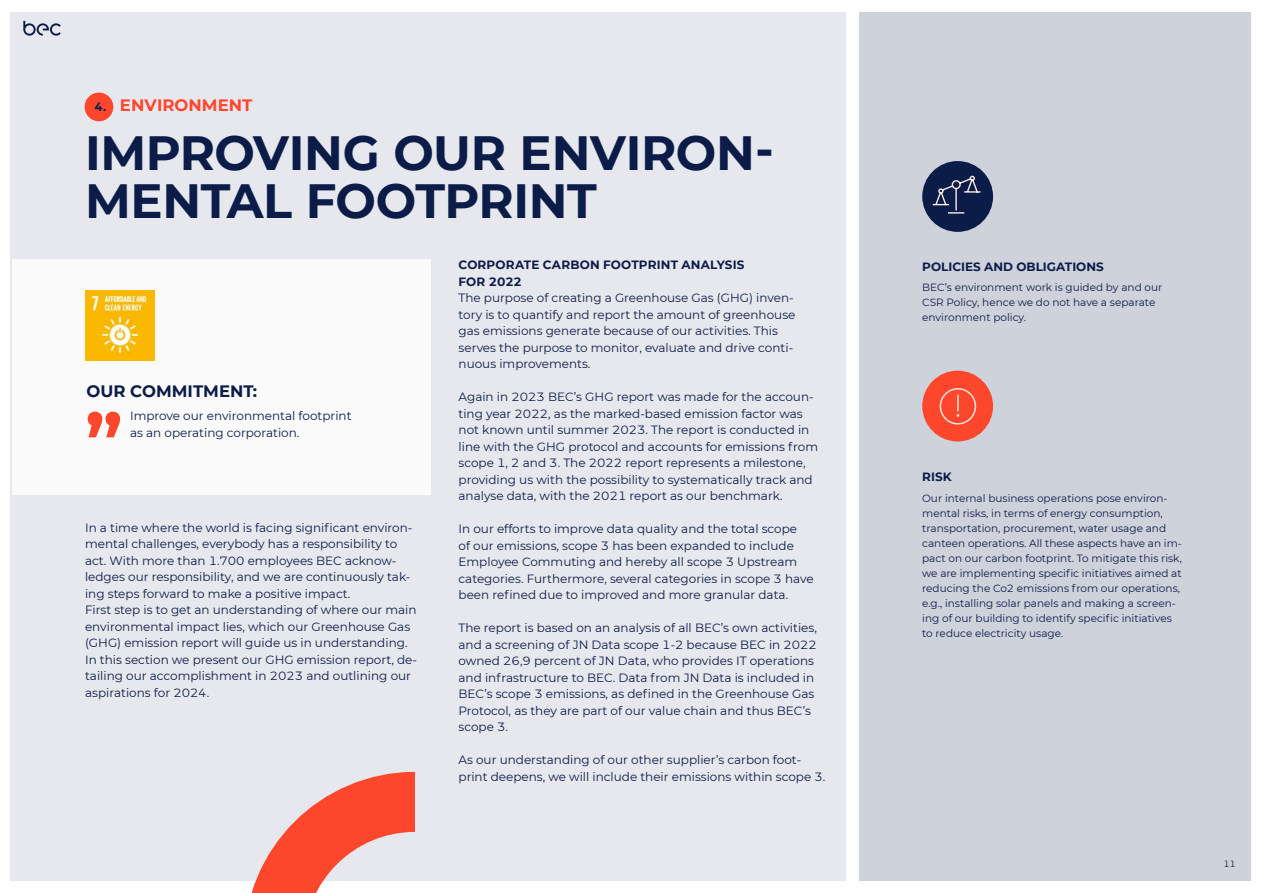
<style>
.page{position:relative;width:1263px;height:893px;background:#fff}
.page>*{position:absolute;margin:0;border:0;box-sizing:border-box;transform-origin:0 0}
.t1{font:700 75.6px "BEC Montserrat";color:#fd472c}
.t2{font:700 48px/48.3px "BEC Montserrat";letter-spacing:-.01em;color:#0c1c49}
.t3{font:700 16.5px "BEC Montserrat";color:#0c1c49}
.t4{font:700 16.5px "BEC Montserrat";color:#fd472c}
.t5{font:12px/16.5px "BEC Montserrat";color:#0c1c49}
.t6{font:700 12px/16.5px "BEC Montserrat";color:#0c1c49}
.t7{font:10.5px/15px "BEC Montserrat";color:#0c1c49}
.t8{font:9px "BEC Montserrat";color:#0c1c49}
.s1{font-size:12px;color:#0c1c49}
</style>
<div class="page">
<div style="left:859px;top:12px;width:392px;height:869px;background:#ced2db"></div>
<div style="left:11px;top:12px;width:835px;height:868px;background:#e7e8ed"></div>
<svg style="left:244px;top:772px;width:170px;height:121px"></svg>
<div style="left:12px;top:259px;width:419px;height:236px;background:#fff"></div>
<div style="left:922px;top:371px;width:71px;height:70px;background:#fd472c;border-radius:50%"></div>
<svg style="left:939px;top:388px;width:38px;height:37px"></svg>
<div style="left:922px;top:161px;width:71px;height:71px;background:#0c1c49;border-radius:50%"></div>
<svg style="left:932px;top:175px;width:49px;height:39px"></svg>
<img style="left:85px;top:291px;width:70px;height:70px">
<div style="left:85px;top:93px;width:28px;height:28px;background:#fd472c;border-radius:50%"></div>
<svg style="left:23px;top:21px;width:38px;height:15px"></svg>
<h3 class="t4" style="left:95px;top:94px;width:159px"><span class="s1">4.</span> ENVIRONMENT</h3>
<h2 class="t2" style="left:85px;top:126px;width:691px">IMPROVING OUR ENVIRON-<br>MENTAL FOOTPRINT</h2>
<h3 class="t3" style="left:87px;top:380px;width:172px">OUR COMMITMENT:</h3>
<p class="t5" style="left:130px;top:407px;width:223px">Improve our environmental footprint as an operating corporation.</p>
<h1 class="t1" style="left:85px;top:387px;width:39px">”</h1>
<p class="t5" style="left:85px;top:519px;width:334px">In a time where the world is facing significant environ&shy;mental challenges, everybody has a responsibility to act. With more than 1.700 employees BEC acknow&shy;ledges our responsibility, and we are continuously tak&shy;ing steps forward to make a positive impact.<br>First step is to get an understanding of where our main environmental impact lies, which our Greenhouse Gas (GHG) emission report will guide us in understanding.<br>In this section we present our GHG emission report, de&shy;tailing our accomplishment in 2023 and outlining our aspirations for 2024.</p>
<p class="t6" style="left:459px;top:256px;width:288px">CORPORATE CARBON FOOTPRINT ANALYSIS<br>FOR 2022</p>
<p class="t5" style="left:459px;top:289px;width:338px">The purpose of creating a Greenhouse Gas (GHG) inven&shy;tory is to quantify and report the amount of greenhouse gas emissions generate because of our activities. This serves the purpose to monitor, evaluate and drive conti&shy;nuous improvements.</p>
<p class="t5" style="left:459px;top:388px;width:361px">Again in 2023 BEC’s GHG report was made for the accoun&shy;ting year 2022, as the marked-based emission factor was not known until summer 2023. The report is conducted in line with the GHG protocol and accounts for emissions from scope 1, 2 and 3. The 2022 report represents a milestone, providing us with the possibility to systematically track and analyse data, with the 2021 report as our benchmark.</p>
<p class="t5" style="left:459px;top:520px;width:357px">In our efforts to improve data quality and the total scope<br>of our emissions, scope 3 has been expanded to include Employee Commuting and hereby all scope 3 Upstream categories. Furthermore, several categories in scope 3 have been refined due to improved and more granular data.</p>
<p class="t5" style="left:459px;top:619px;width:360px">The report is based on an analysis of all BEC’s own activities, and a screening of JN Data scope 1-2 because BEC in 2022 owned 26,9 percent of JN Data, who provides IT operations and infrastructure to BEC. Data from JN Data is included in BEC’s scope 3 emissions, as defined in the Greenhouse Gas Protocol, as they are part of our value chain and thus BEC’s scope 3.</p>
<p class="t5" style="left:459px;top:751px;width:368px">As our understanding of our other supplier’s carbon foot&shy;print deepens, we will include their emissions within scope 3.</p>
<p class="t6" style="left:922px;top:258px;width:183px">POLICIES AND OBLIGATIONS</p>
<p class="t7" style="left:922px;top:280px;width:242px">BEC’s environment work is guided by and our<br>CSR Policy, hence we do not have a separate environment policy.</p>
<p class="t6" style="left:922px;top:467px;width:31px">RISK</p>
<p class="t7" style="left:922px;top:490px;width:261px">Our internal business operations pose environ&shy;mental risks, in terms of energy consumption, transportation, procurement, water usage and canteen operations. All these aspects have an im&shy;pact on our carbon footprint. To mitigate this risk, we are implementing specific initiatives aimed at reducing the Co2 emissions from our operations, e.g., installing solar panels and making a screen&shy;ing of our building to identify specific initiatives to reduce electricity usage.</p>
<p class="t8" style="left:1223px;top:857px;width:14px">11</p>
</div>
